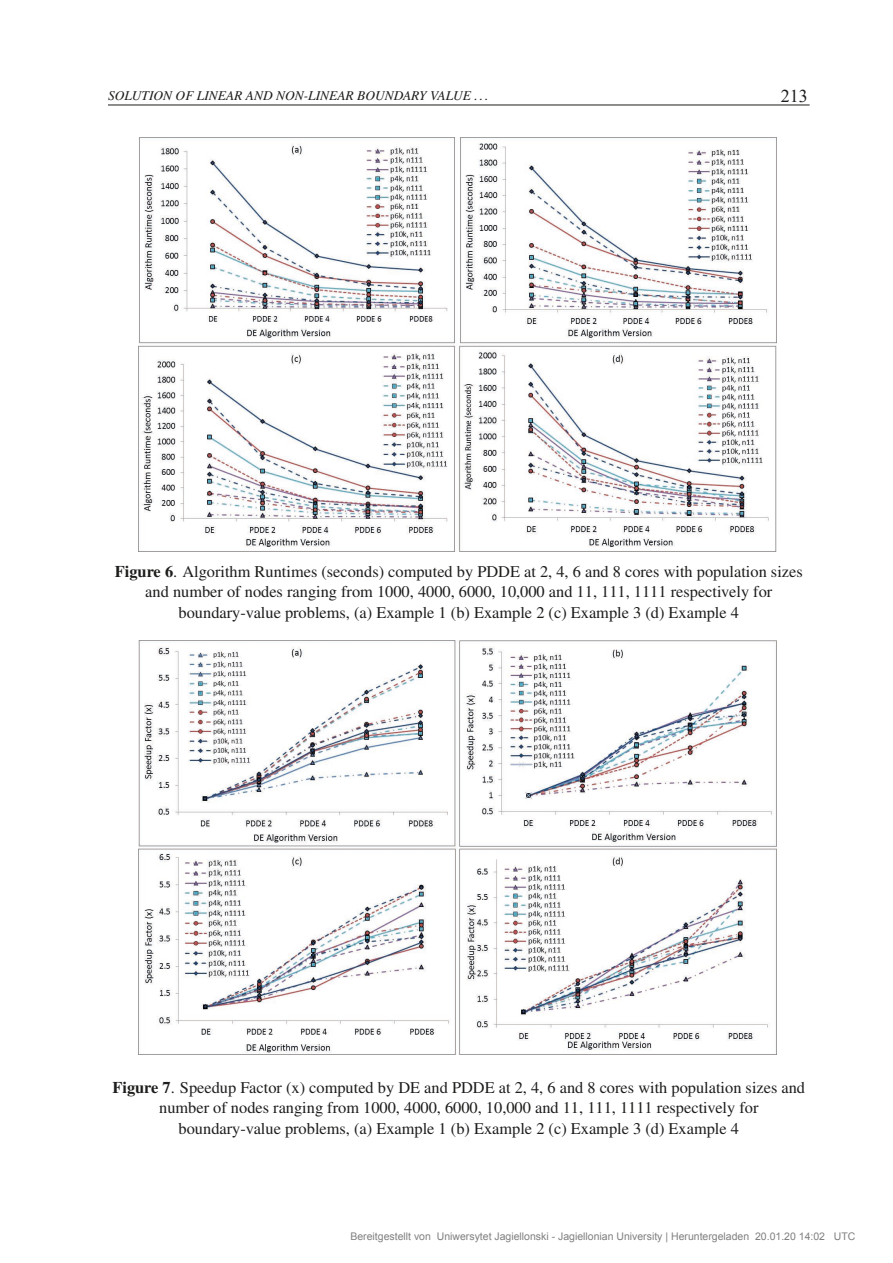
<style>
.page{position:relative;width:893px;height:1263px;background:#fff}
.page>*{position:absolute;margin:0;border:0;box-sizing:border-box;transform-origin:0 0}
.t1{font:18px "Times New Roman";color:#1d1d1b}
.t2{font:16.35px/20.2px "Nimbus Rom No 9 L";color:#1d1d1b;text-align:center}
.t3{font:italic 13.5px "Nimbus Rom No 9 L";color:#1d1d1b}
.t4{font:10.5px "Arial";color:#808080}
.s1{font-weight:500}
</style>
<div class="page">
<hr style="left:108px;top:105px;width:702px;height:1px;background:#1d1d1b">
<img style="left:138px;top:138px;width:638px;height:413px">
<img style="left:138px;top:640px;width:638px;height:414px">
<p class="t3" style="left:108px;top:87px;width:382px">SOLUTION OF LINEAR AND NON-LINEAR BOUNDARY VALUE . . .</p>
<p class="t1" style="left:781px;top:83px;width:28px">213</p>
<p class="t2" style="left:115px;top:561px;width:689px"><span class="s1">Figure 6</span>. Algorithm Runtimes (seconds) computed by PDDE at 2, 4, 6 and 8 cores with population sizes and number of nodes ranging from 1000, 4000, 6000, 10,000 and 11, 111, 1111 respectively for boundary-value problems, (a) Example 1 (b) Example 2 (c) Example 3 (d) Example 4</p>
<p class="t2" style="left:112px;top:1078px;width:694px"><span class="s1">Figure 7</span>. Speedup Factor (x) computed by DE and PDDE at 2, 4, 6 and 8 cores with population sizes and number of nodes ranging from 1000, 4000, 6000, 10,000 and 11, 111, 1111 respectively for boundary-value problems, (a) Example 1 (b) Example 2 (c) Example 3 (d) Example 4</p>
<p class="t4" style="left:350px;top:1233px;width:506px">Bereitgestellt von Uniwersytet Jagiellonski - Jagiellonian University | Heruntergeladen 20.01.20 14:02 UTC</p>
</div>
